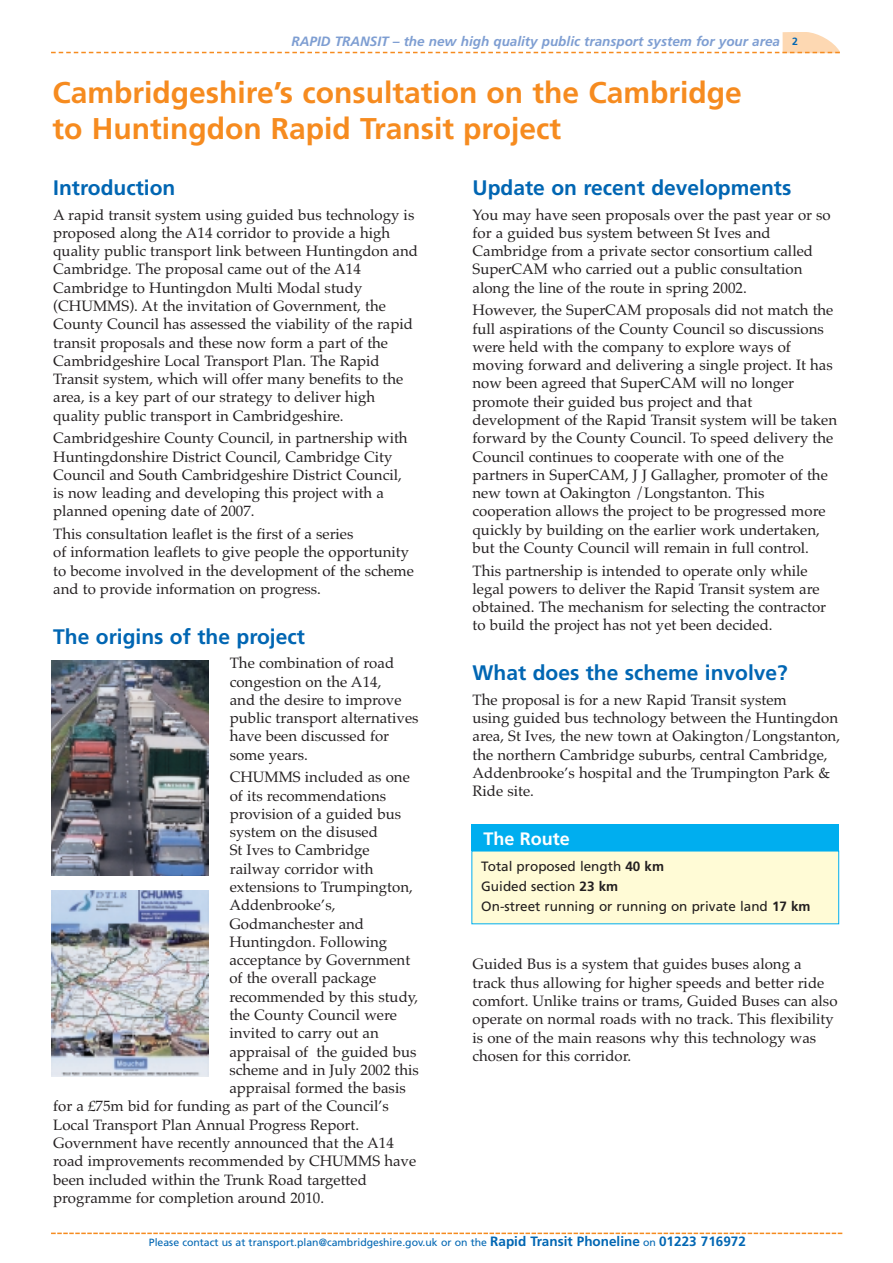
<style>
.page{position:relative;width:893px;height:1263px;background:#fff}
.page>*{position:absolute;margin:0;border:0;box-sizing:border-box;transform-origin:0 0}
.t1{font:700 30px/36px "Frutiger";color:#f68b1f}
.t2{font:700 21px "Frutiger";color:#0166b3}
.t3{font:700 18px "Frutiger";color:#fff}
.t4{font:15px/18.3px "Palatino";color:#231f20}
.t5{font:13.5px/20.4px "Frutiger";color:#231f20}
.t6{font:italic 700 13.5px "Frutiger";color:#7e9ed2}
.t7{font:10.5px "Frutiger";color:#0166b3}
.s1{font-style:normal;font-size:10.5px;color:#0166b3}
.s2{font-weight:700}
.s3{font-weight:700;font-size:13.5px}
</style>
<div class="page">
<svg style="left:51px;top:1233px;width:791px;height:1px"></svg>
<img style="left:51px;top:661px;width:158px;height:215px">
<img style="left:51px;top:890px;width:157px;height:187px">
<div style="left:472px;top:851px;width:366px;height:73px;background:#fffbd6"></div>
<div style="left:471px;top:824px;width:368px;height:27px;background:#00aeef"></div>
<svg style="left:51px;top:32px;width:788px;height:21px"></svg>
<p class="t6" style="left:291px;top:36px;width:508px">RAPID TRANSIT – the new high quality public transport system for your area <span class="s1">2</span></p>
<h1 class="t1" style="left:53px;top:77px;width:690px">Cambridgeshire’s consultation on the Cambridge to Huntingdon Rapid Transit project</h1>
<h2 class="t2" style="left:53px;top:179px;width:124px">Introduction</h2>
<p class="t4" style="left:53px;top:207px;width:366px">A rapid transit system using guided bus technology is proposed along the A14 corridor to provide a high quality public transport link between Huntingdon and Cambridge. The proposal came out of the A14<br>Cambridge to Huntingdon Multi Modal study (CHUMMS). At the invitation of Government, the County Council has assessed the viability of the rapid transit proposals and these now form a part of the Cambridgeshire Local Transport Plan. The Rapid Transit system, which will offer many benefits to the area, is a key part of our strategy to deliver high quality public transport in Cambridgeshire.</p>
<p class="t4" style="left:53px;top:431px;width:356px">Cambridgeshire County Council, in partnership with Huntingdonshire District Council, Cambridge City Council and South Cambridgeshire District Council, is now leading and developing this project with a planned opening date of 2007.</p>
<p class="t4" style="left:53px;top:526px;width:362px">This consultation leaflet is the first of a series<br>of information leaflets to give people the opportunity to become involved in the development of the scheme and to provide information on progress.</p>
<h2 class="t2" style="left:53px;top:628px;width:253px">The origins of the project</h2>
<p class="t4" style="left:230px;top:656px;width:190px">The combination of road congestion on the A14,<br>and the desire to improve public transport alternatives have been discussed for some years.</p>
<p class="t4" style="left:230px;top:770px;width:182px">CHUMMS included as one</p>
<p class="t4" style="left:230px;top:788px;width:158px">of its recommendations</p>
<p class="t4" style="left:230px;top:806px;width:173px">provision of a guided bus</p>
<p class="t4" style="left:230px;top:825px;width:150px">system on the disused</p>
<p class="t4" style="left:230px;top:843px;width:141px">St Ives to Cambridge</p>
<p class="t4" style="left:230px;top:861px;width:145px">railway corridor with</p>
<p class="t4" style="left:230px;top:879px;width:184px">extensions to Trumpington,</p>
<p class="t4" style="left:229px;top:898px;width:108px">Addenbrooke’s,</p>
<p class="t4" style="left:229px;top:916px;width:136px">Godmanchester and</p>
<p class="t4" style="left:229px;top:934px;width:159px">Huntingdon. Following</p>
<p class="t4" style="left:229px;top:953px;width:182px">acceptance by Government</p>
<p class="t4" style="left:229px;top:971px;width:148px">of the overall package</p>
<p class="t4" style="left:229px;top:989px;width:190px">recommended by this study,</p>
<p class="t4" style="left:229px;top:1007px;width:169px">the County Council were</p>
<p class="t4" style="left:229px;top:1026px;width:151px">invited to carry out an</p>
<p class="t4" style="left:229px;top:1044px;width:189px">appraisal of the guided bus</p>
<p class="t4" style="left:229px;top:1062px;width:191px">scheme and in July 2002 this</p>
<p class="t4" style="left:229px;top:1081px;width:178px">appraisal formed the basis</p>
<p class="t4" style="left:53px;top:1099px;width:337px">for a £75m bid for funding as part of the Council’s</p>
<p class="t4" style="left:53px;top:1117px;width:307px">Local Transport Plan Annual Progress Report.</p>
<p class="t4" style="left:53px;top:1135px;width:342px">Government have recently announced that the A14</p>
<p class="t4" style="left:53px;top:1154px;width:364px">road improvements recommended by CHUMMS have</p>
<p class="t4" style="left:53px;top:1172px;width:315px">been included within the Trunk Road targetted</p>
<p class="t4" style="left:53px;top:1190px;width:272px">programme for completion around 2010.</p>
<h2 class="t2" style="left:472px;top:179px;width:320px">Update on recent developments</h2>
<p class="t4" style="left:472px;top:207px;width:360px">You may have seen proposals over the past year or so for a guided bus system between St Ives and Cambridge from a private sector consortium called SuperCAM who carried out a public consultation along the line of the route in spring 2002.</p>
<p class="t4" style="left:472px;top:303px;width:366px">However, the SuperCAM proposals did not match the full aspirations of the County Council so discussions were held with the company to explore ways of moving forward and delivering a single project. It has now been agreed that SuperCAM will no longer promote their guided bus project and that development of the Rapid Transit system will be taken forward by the County Council. To speed delivery the Council continues to cooperate with one of the partners in SuperCAM, J J Gallagher, promoter of the new town at Oakington /Longstanton. This cooperation allows the project to be progressed more quickly by building on the earlier work undertaken, but the County Council will remain in full control.</p>
<p class="t4" style="left:472px;top:563px;width:355px">This partnership is intended to operate only while legal powers to deliver the Rapid Transit system are obtained. The mechanism for selecting the contractor to build the project has not yet been decided.</p>
<h2 class="t2" style="left:472px;top:664px;width:316px">What does the scheme involve?</h2>
<p class="t4" style="left:472px;top:692px;width:369px">The proposal is for a new Rapid Transit system<br>using guided bus technology between the Huntingdon area, St Ives, the new town at Oakington/Longstanton, the northern Cambridge suburbs, central Cambridge, Addenbrooke’s hospital and the Trumpington Park &amp; Ride site.</p>
<p class="t3" style="left:483px;top:832px;width:88px">The Route</p>
<p class="t5" style="left:481px;top:857px;width:331px">Total proposed length <span class="s2">40 km<br></span>Guided section <span class="s2">23 km<br></span>On-street running or running on private land <span class="s2">17 km</span></p>
<p class="t4" style="left:472px;top:957px;width:366px">Guided Bus is a system that guides buses along a track thus allowing for higher speeds and better ride comfort. Unlike trains or trams, Guided Buses can also operate on normal roads with no track. This flexibility is one of the main reasons why this technology was chosen for this corridor.</p>
<p class="t7" style="left:149px;top:1238px;width:598px">Please contact us at transport.plan@cambridgeshire.gov.uk or on the <span class="s3">Rapid Transit Phoneline</span> on <span class="s3">01223 716972</span></p>
</div>
